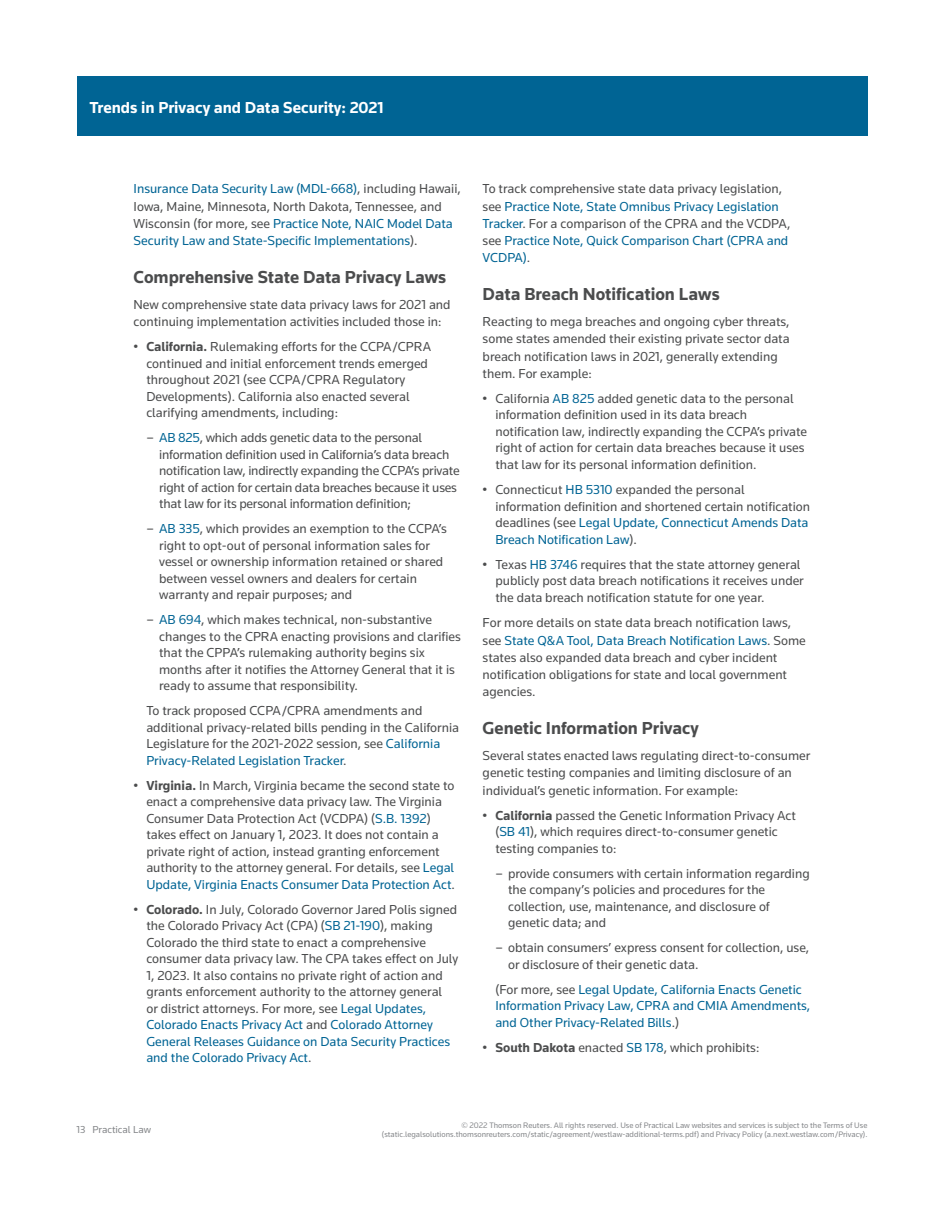
<style>
.page{position:relative;width:944px;height:1214px;background:#fff}
.page>*{position:absolute;margin:0;border:0;box-sizing:border-box;transform-origin:0 0}
.t1{font:700 18px "Knowledge";color:#4b4c4d}
.t2{font:700 16.5px "Knowledge";color:#fff}
.t3{font:13.5px/16.5px "Knowledge";color:#4b4c4d}
.t4{font:13.5px/17.2px "Knowledge";color:#006494}
.t5{font:10.5px "Knowledge";color:#86888b}
.t6{font:8.25px/9.8px "Knowledge";color:#86888b;text-align:right}
.s1{color:#4b4c4d}
.s2{font-weight:700}
.s3{color:#006494}
</style>
<div class="page">
<div style="left:77px;top:77px;width:790px;height:59px;background:#006494"></div>
<p class="t2" style="left:89px;top:97px;width:296px">Trends in Privacy and Data Security: 2021</p>
<p class="t4" style="left:134px;top:180px;width:329px">Insurance Data Security Law (MDL-668)<span class="s1">, including Hawaii, Iowa, Maine, Minnesota, North Dakota, Tennessee, and Wisconsin (for more, see</span> Practice Note, NAIC Model Data Security Law and State-Specific Implementations<span class="s1">).</span></p>
<h1 class="t1" style="left:134px;top:266px;width:314px">Comprehensive State Data Privacy Laws</h1>
<p class="t3" style="left:134px;top:295px;width:318px;line-height:17.2px">New comprehensive state data privacy laws for 2021 and continuing implementation activities included those in:</p>
<p class="t3" style="left:146px;top:338px;width:286px;text-indent:-13px">• <span class="s2">California.</span> Rulemaking efforts for the CCPA/CPRA continued and initial enforcement trends emerged throughout 2021 (see CCPA/CPRA Regulatory Developments). California also enacted several clarifying amendments, including:</p>
<p class="t3" style="left:159px;top:429px;width:302px;text-indent:-13px">– <span class="s3">AB 825</span>, which adds genetic data to the personal information definition used in California’s data breach notification law, indirectly expanding the CCPA’s private right of action for certain data breaches because it uses that law for its personal information definition;</p>
<p class="t3" style="left:159px;top:520px;width:289px;text-indent:-13px">– <span class="s3">AB 335</span>, which provides an exemption to the CCPA’s right to opt-out of personal information sales for vessel or ownership information retained or shared between vessel owners and dealers for certain warranty and repair purposes; and</p>
<p class="t3" style="left:159px;top:611px;width:303px;text-indent:-13px">– <span class="s3">AB 694</span>, which makes technical, non-substantive changes to the CPRA enacting provisions and clarifies that the CPPA’s rulemaking authority begins six months after it notifies the Attorney General that it is ready to assume that responsibility.</p>
<p class="t3" style="left:146px;top:702px;width:314px">To track proposed CCPA/CPRA amendments and additional privacy-related bills pending in the California Legislature for the 2021-2022 session, see <span class="s3">California Privacy-Related Legislation Tracker</span>.</p>
<p class="t3" style="left:146px;top:777px;width:310px;text-indent:-13px">• <span class="s2">Virginia.</span> In March, Virginia became the second state to enact a comprehensive data privacy law. The Virginia Consumer Data Protection Act (VCDPA) (<span class="s3">S.B. 1392</span>) takes effect on January 1, 2023. It does not contain a private right of action, instead granting enforcement authority to the attorney general. For details, see <span class="s3">Legal Update, Virginia Enacts Consumer Data Protection Act</span>.</p>
<p class="t3" style="left:146px;top:901px;width:313px;text-indent:-13px">• <span class="s2">Colorado.</span> In July, Colorado Governor Jared Polis signed the Colorado Privacy Act (CPA) (<span class="s3">SB 21-190</span>), making Colorado the third state to enact a comprehensive consumer data privacy law. The CPA takes effect on July 1, 2023. It also contains no private right of action and grants enforcement authority to the attorney general<br>or district attorneys. For more, see <span class="s3">Legal Updates, Colorado Enacts Privacy Act</span> and <span class="s3">Colorado Attorney General Releases Guidance on Data Security Practices and the Colorado Privacy Act</span>.</p>
<p class="t4" style="left:482px;top:180px;width:309px"><span class="s1">To track comprehensive state data privacy legislation, see</span> Practice Note, State Omnibus Privacy Legislation Tracker<span class="s1">. For a comparison of the CPRA and the VCDPA, see</span> Practice Note, Quick Comparison Chart (CPRA and VCDPA)<span class="s1">.</span></p>
<h1 class="t1" style="left:482px;top:283px;width:238px">Data Breach Notification Laws</h1>
<p class="t3" style="left:482px;top:313px;width:308px;line-height:17.2px">Reacting to mega breaches and ongoing cyber threats, some states amended their existing private sector data breach notification laws in 2021, generally extending them. For example:</p>
<p class="t3" style="left:495px;top:390px;width:313px;text-indent:-13px">• California <span class="s3">AB 825</span> added genetic data to the personal information definition used in its data breach notification law, indirectly expanding the CCPA’s private right of action for certain data breaches because it uses that law for its personal information definition.</p>
<p class="t3" style="left:495px;top:481px;width:316px;text-indent:-13px">• Connecticut <span class="s3">HB 5310</span> expanded the personal information definition and shortened certain notification deadlines (see <span class="s3">Legal Update, Connecticut Amends Data Breach Notification Law</span>).</p>
<p class="t3" style="left:495px;top:555px;width:310px;text-indent:-13px">• Texas <span class="s3">HB 3746</span> requires that the state attorney general publicly post data breach notifications it receives under the data breach notification statute for one year.</p>
<p class="t3" style="left:482px;top:614px;width:325px;line-height:17.2px">For more details on state data breach notification laws, see <span class="s3">State Q&amp;A Tool, Data Breach Notification Laws</span>. Some states also expanded data breach and cyber incident notification obligations for state and local government agencies.</p>
<h1 class="t1" style="left:482px;top:717px;width:217px">Genetic Information Privacy</h1>
<p class="t3" style="left:482px;top:746px;width:329px;line-height:17.2px">Several states enacted laws regulating direct-to-consumer genetic testing companies and limiting disclosure of an individual’s genetic information. For example:</p>
<p class="t3" style="left:495px;top:806px;width:302px;text-indent:-13px">• <span class="s2">California</span> passed the Genetic Information Privacy Act (<span class="s3">SB 41</span>), which requires direct-to-consumer genetic testing companies to:</p>
<p class="t3" style="left:508px;top:864px;width:303px;text-indent:-13px">– provide consumers with certain information regarding the company’s policies and procedures for the collection, use, maintenance, and disclosure of genetic data; and</p>
<p class="t3" style="left:508px;top:939px;width:303px;text-indent:-13px">– obtain consumers’ express consent for collection, use, or disclosure of their genetic data.</p>
<p class="t4" style="left:495px;top:980px;width:316px;line-height:16.5px"><span class="s1">(For more, see</span> Legal Update, California Enacts Genetic<br>Information Privacy Law, CPRA and CMIA Amendments, and Other Privacy-Related Bills<span class="s1">.)</span></p>
<p class="t3" style="left:482px;top:1038px;width:278px">• <span class="s2">South Dakota</span> enacted <span class="s3">SB 178</span>, which prohibits:</p>
<p class="t5" style="left:77px;top:1123px;width:76px">13 Practical Law</p>
<p class="t6" style="left:382px;top:1119px;width:487px">© 2022 Thomson Reuters. All rights reserved. Use of Practical Law websites and services is subject to the Terms of Use (static.legalsolutions.thomsonreuters.com/static/agreement/westlaw-additional-terms.pdf) and Privacy Policy (a.next.westlaw.com/Privacy).</p>
</div>
